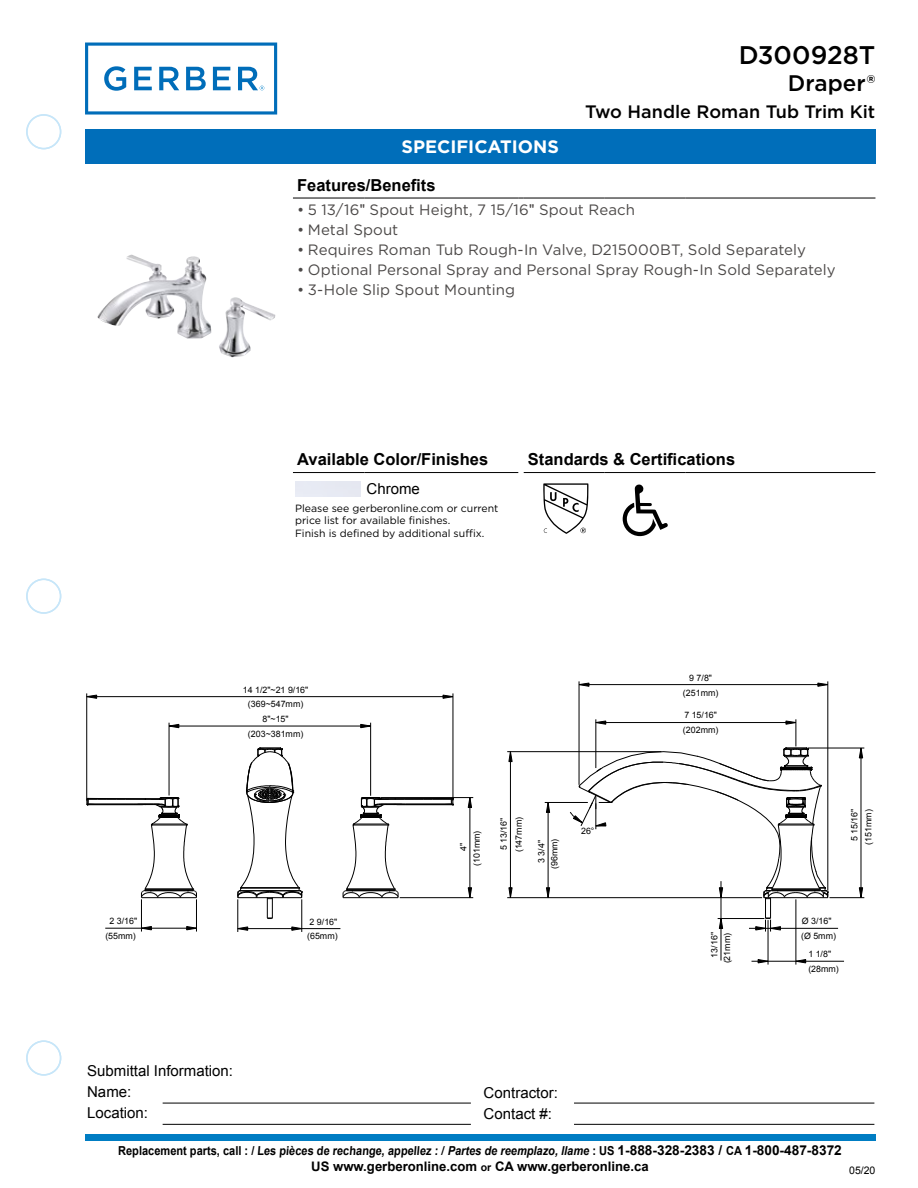
<style>
.page{position:relative;width:918px;height:1188px;background:#fff}
.page>*{position:absolute;margin:0;border:0;box-sizing:border-box;transform-origin:0 0}
.t1{font:500 25.5px "Gotham";letter-spacing:-.005em;color:#000}
.t2{font:500 22.5px "Gotham";color:#000}
.t3{font:500 18px "Gotham";color:#000}
.t4{font:700 18px "Gotham";color:#fff}
.t5{font:700 16.5px "Arial";color:#000}
.t6{font:15px "Gotham";letter-spacing:.005em;color:#4c4948}
.t7{font:15px/21.3px "Arial";color:#000}
.t8{font:700 13.2px "Arial";color:#000}
.t9{font:700 12.3px "Arial";color:#000;scale:.89 1}
.t10{font:10.5px/12.6px "Gotham";color:#000}
.t11{font:10.5px "Arial";color:#000}
.t12{font:8.85px/14.9px "Arial";color:#000;text-align:center}
.s1{font-family:"Arial"}
.s2{font-style:italic}
.s3{font-size:13.65px}
.s4{font-size:10.5px}
</style>
<div class="page">
<div style="left:26px;top:114px;width:35px;height:35px;border:2px solid #c7e6f9;border-radius:50%"></div>
<div style="left:26px;top:1040px;width:35px;height:36px;border:2px solid #c7e6f9;border-radius:50%"></div>
<div style="left:26px;top:579px;width:35px;height:35px;border:2px solid #c7e6f9;border-radius:50%"></div>
<div style="left:85px;top:1135px;width:790px;height:6px;background:#007dc3"></div>
<svg style="left:85px;top:43px;width:192px;height:72px"></svg>
<hr style="left:163px;top:1103px;width:308px;height:1px;background:#000">
<hr style="left:574px;top:1103px;width:300px;height:1px;background:#000">
<hr style="left:163px;top:1124px;width:308px;height:1px;background:#000">
<hr style="left:574px;top:1124px;width:300px;height:1px;background:#000">
<div style="left:85px;top:130px;width:790px;height:34px;background:#006eba"></div>
<hr style="left:293px;top:198px;width:71px;height:1px;background:#000">
<hr style="left:364px;top:198px;width:154px;height:1px;background:#000">
<hr style="left:524px;top:198px;width:81px;height:1px;background:#000">
<hr style="left:605px;top:198px;width:81px;height:1px;background:#000">
<hr style="left:686px;top:198px;width:189px;height:1px;background:#000">
<hr style="left:524px;top:472px;width:81px;height:1px;background:#000">
<hr style="left:605px;top:472px;width:81px;height:1px;background:#000">
<hr style="left:686px;top:472px;width:189px;height:1px;background:#000">
<hr style="left:293px;top:472px;width:71px;height:1px;background:#000">
<hr style="left:364px;top:472px;width:154px;height:1px;background:#000">
<img style="left:97px;top:255px;width:174px;height:102px">
<svg style="left:543px;top:483px;width:45px;height:51px"></svg>
<svg style="left:623px;top:485px;width:45px;height:51px"></svg>
<svg style="left:170px;top:724px;width:9px;height:4px"></svg>
<svg style="left:360px;top:724px;width:10px;height:4px"></svg>
<svg style="left:87px;top:695px;width:10px;height:4px"></svg>
<svg style="left:443px;top:695px;width:10px;height:4px"></svg>
<svg style="left:468px;top:798px;width:4px;height:10px"></svg>
<svg style="left:468px;top:887px;width:4px;height:10px"></svg>
<svg style="left:142px;top:926px;width:10px;height:4px"></svg>
<svg style="left:186px;top:926px;width:10px;height:4px"></svg>
<svg style="left:237px;top:926px;width:11px;height:5px"></svg>
<svg style="left:291px;top:926px;width:11px;height:5px"></svg>
<svg style="left:859px;top:749px;width:4px;height:9px"></svg>
<svg style="left:859px;top:887px;width:4px;height:10px"></svg>
<svg style="left:508px;top:887px;width:5px;height:10px"></svg>
<svg style="left:508px;top:752px;width:5px;height:10px"></svg>
<svg style="left:546px;top:887px;width:4px;height:10px"></svg>
<svg style="left:546px;top:803px;width:4px;height:10px"></svg>
<svg style="left:817px;top:683px;width:11px;height:4px"></svg>
<svg style="left:580px;top:683px;width:9px;height:4px"></svg>
<svg style="left:758px;top:959px;width:10px;height:4px"></svg>
<svg style="left:795px;top:959px;width:11px;height:4px"></svg>
<hr style="left:86px;top:693px;width:1px;height:108px;background:#000">
<hr style="left:141px;top:899px;width:1px;height:33px;background:#000">
<hr style="left:169px;top:723px;width:1px;height:72px;background:#000">
<hr style="left:238px;top:928px;width:102px;height:1px;background:#000">
<hr style="left:105px;top:928px;width:91px;height:1px;background:#000">
<hr style="left:196px;top:899px;width:1px;height:33px;background:#000">
<hr style="left:400px;top:897px;width:73px;height:1px;background:#000">
<hr style="left:238px;top:899px;width:1px;height:33px;background:#000">
<hr style="left:302px;top:899px;width:1px;height:33px;background:#000">
<hr style="left:380px;top:797px;width:93px;height:1px;background:#000">
<hr style="left:370px;top:723px;width:1px;height:73px;background:#000">
<hr style="left:169px;top:726px;width:202px;height:1px;background:#000">
<hr style="left:87px;top:696px;width:366px;height:1px;background:#000">
<hr style="left:453px;top:693px;width:1px;height:108px;background:#000">
<hr style="left:470px;top:798px;width:1px;height:100px;background:#000">
<hr style="left:510px;top:752px;width:1px;height:146px;background:#000">
<hr style="left:548px;top:802px;width:1px;height:96px;background:#000">
<hr style="left:752px;top:961px;width:92px;height:1px;background:#000">
<hr style="left:579px;top:681px;width:1px;height:104px;background:#000">
<hr style="left:749px;top:928px;width:89px;height:1px;background:#000">
<hr style="left:507px;top:897px;width:255px;height:1px;background:#000">
<hr style="left:829px;top:897px;width:35px;height:1px;background:#000">
<hr style="left:721px;top:881px;width:1px;height:80px;background:#000">
<hr style="left:545px;top:802px;width:43px;height:1px;background:#000">
<hr style="left:768px;top:920px;width:1px;height:45px;background:#000">
<hr style="left:507px;top:751px;width:154px;height:1px;background:#000">
<hr style="left:808px;top:748px;width:56px;height:1px;background:#000">
<hr style="left:796px;top:899px;width:1px;height:66px;background:#000">
<hr style="left:828px;top:681px;width:1px;height:210px;background:#000">
<hr style="left:579px;top:684px;width:249px;height:1px;background:#000">
<hr style="left:861px;top:748px;width:1px;height:150px;background:#000">
<svg style="left:342px;top:797px;width:112px;height:101px"></svg>
<svg style="left:86px;top:797px;width:111px;height:101px"></svg>
<svg style="left:237px;top:748px;width:66px;height:171px"></svg>
<svg style="left:570px;top:719px;width:259px;height:213px"></svg>
<p class="t4" style="left:402px;top:135px;width:159px">SPECIFICATIONS</p>
<h1 class="t1" style="left:739px;top:38px;width:138px">D300928T</h1>
<h2 class="t2" style="left:788px;top:69px;width:89px">Draper®</h2>
<p class="t3" style="left:585px;top:100px;width:292px">Two Handle Roman Tub Trim Kit</p>
<p class="t5" style="left:297px;top:175px;width:140px">Features/Benefits</p>
<p class="t6" style="left:297px;top:200px;width:339px">• 5 13/16<span class="s1">"</span> Spout Height, 7 15/16<span class="s1">"</span> Spout Reach</p>
<p class="t6" style="left:297px;top:220px;width:103px">• Metal Spout</p>
<p class="t6" style="left:297px;top:240px;width:510px">• Requires Roman Tub Rough-In Valve, D215000BT, Sold Separately</p>
<p class="t6" style="left:297px;top:260px;width:540px">• Optional Personal Spray and Personal Spray Rough-In Sold Separately</p>
<p class="t6" style="left:297px;top:280px;width:219px">• 3-Hole Slip Spout Mounting</p>
<p class="t5" style="left:297px;top:449px;width:193px">Available Color/Finishes</p>
<p class="t5" style="left:528px;top:449px;width:209px">Standards &amp; Certifications</p>
<p class="t7" style="left:367px;top:478px;width:55px">Chrome</p>
<p class="t10" style="left:295px;top:501px;width:205px">Please see gerberonline.com or current price list for available finishes.<br>Finish is defined by additional suffix.</p>
<p class="t12" style="left:243px;top:682px;width:67px">14 1/2"~21 9/16" (369~547mm)</p>
<p class="t12" style="left:248px;top:712px;width:57px">8"~15" (203~381mm)</p>
<p class="t12" style="left:105px;top:914px;width:33px">2 3/16" (55mm)</p>
<p class="t12" style="left:307px;top:914px;width:32px;text-align:left">2 9/16" (65mm)</p>
<p class="t12" style="left:457px;top:866px;width:37px;line-height:13.5px;rotate:-90deg">4" (101mm)</p>
<p class="t12" style="left:496px;top:852px;width:37px;text-align:left;rotate:-90deg">5 13/16" (147mm)</p>
<p class="t12" style="left:535px;top:869px;width:32px;line-height:12.9px;rotate:-90deg">3 3/4" (96mm)</p>
<p class="t12" style="left:581px;top:824px;width:15px">26°</p>
<p class="t12" style="left:683px;top:670px;width:37px">9 7/8" (251mm)</p>
<p class="t12" style="left:683px;top:708px;width:37px;text-align:left">7 15/16" (202mm)</p>
<p class="t12" style="left:708px;top:963px;width:33px;line-height:12.6px;text-align:right;rotate:-90deg">13/16" (21mm)</p>
<p class="t12" style="left:848px;top:845px;width:38px;line-height:13.8px;rotate:-90deg">5 15/16" (151mm)</p>
<p class="t12" style="left:801px;top:914px;width:36px;text-align:left">Ø 3/16" (Ø 5mm)</p>
<p class="t12" style="left:808px;top:947px;width:32px;text-align:left">1 1/8" (28mm)</p>
<p class="t7" style="left:87px;top:1060px;width:147px">Submittal Information:<br>Name:</p>
<p class="t7" style="left:484px;top:1082px;width:76px">Contractor:</p>
<p class="t7" style="left:87px;top:1102px;width:62px">Location:</p>
<p class="t7" style="left:484px;top:1103px;width:70px">Contact #:</p>
<p class="t9" style="left:118px;top:1143px;width:815px">Replacement parts, call : / Les pièces de rechange, appellez : / <span class="s2">Partes de reemplazo, llame</span> : US <span class="s3">1-888-328-2383 /</span> CA <span class="s3">1-800-487-8372</span></p>
<p class="t8" style="left:311px;top:1158px;width:339px">US www.gerberonline.com <span class="s4">or</span> CA www.gerberonline.ca</p>
<p class="t11" style="left:849px;top:1163px;width:28px">05/20</p>
</div>
